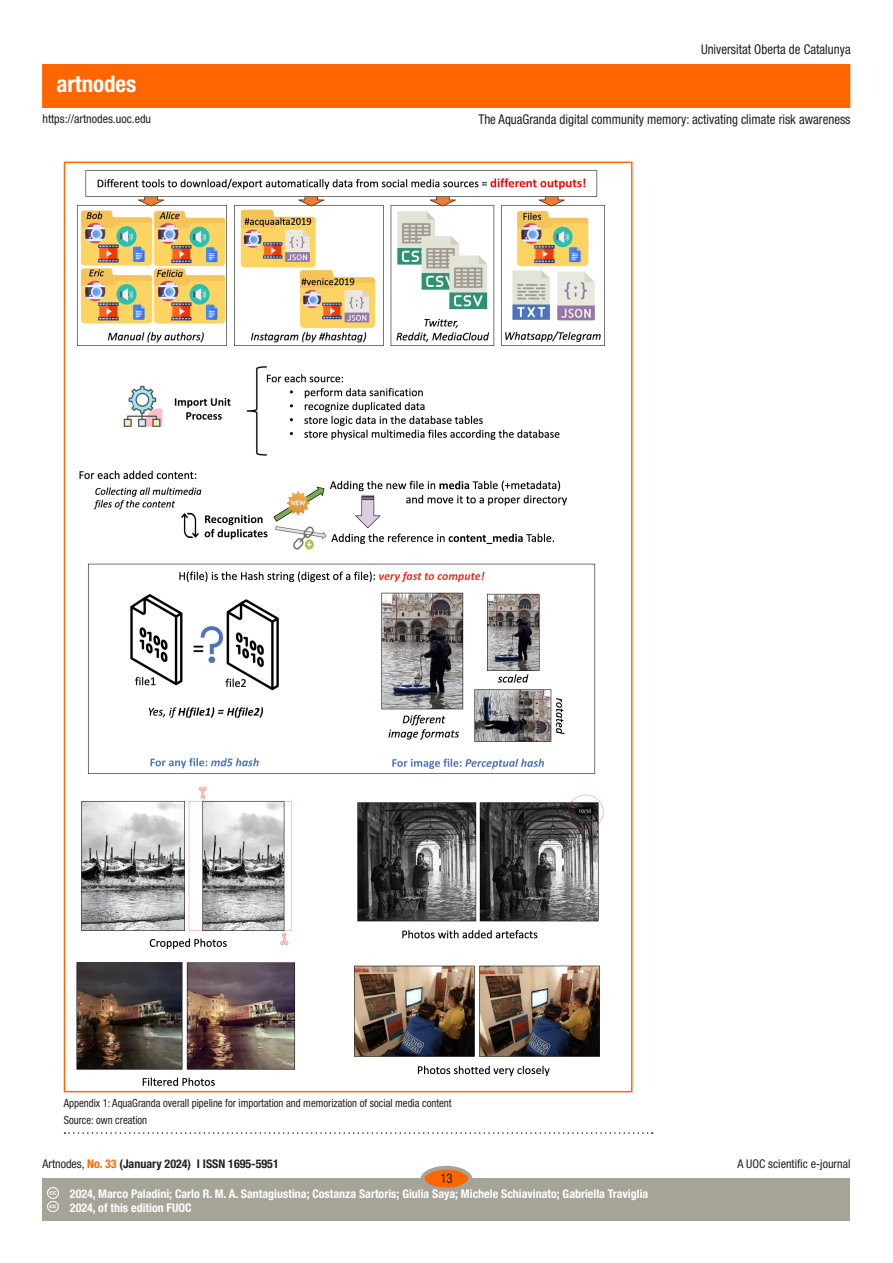
<style>
.page{position:relative;width:893px;height:1263px;background:#fff}
.page>*{position:absolute;margin:0;border:0;box-sizing:border-box;transform-origin:0 0}
.t1{font:700 condensed 22.95px "Helvetica Neue LT Std";color:#fff}
.t2{font:condensed 13.5px "Helvetica Neue LT Std";color:#231f20;scale:.95 1}
.t3{font:700 condensed 12px/13.5px "Helvetica Neue LT Std";color:#fff}
.t4{font:condensed 12px "Helvetica Neue LT Std";color:#231f20}
.t5{font:700 condensed 12px "Helvetica Neue LT Std";color:#231f20}
.titulo_figura{font:condensed 11.25px/16.5px "Helvetica Neue LT Std";color:#231f20;scale:.95 1}
.s1{font-weight:400}
.s2{color:#f60}
</style>
<div class="page">
<div style="left:43px;top:65px;width:807px;height:42px;background:#f60"></div>
<div style="left:43px;top:1178px;width:807px;height:42px;background:#a6a397"></div>
<div style="left:422px;top:1168px;width:48px;height:21px;background:#f60;border-radius:50%"></div>
<div style="left:421px;top:1166px;width:51px;height:25px;border:4px solid #a6a397;border-radius:50%"></div>
<svg style="left:47px;top:1187px;width:11px;height:25px"></svg>
<img style="left:77px;top:170px;width:528px;height:286px">
<img style="left:79px;top:470px;width:517px;height:304px">
<img style="left:76px;top:786px;width:528px;height:300px">
<svg style="left:65px;top:1132px;width:588px;height:2px"></svg>
<h1 class="t1" style="left:56px;top:69px;width:81px">artnodes</h1>
<p class="t2" style="left:701px;top:42px;width:159px">Universitat Oberta de Catalunya</p>
<p class="t4" style="left:43px;top:112px;width:110px">https://artnodes.uoc.edu</p>
<p class="t2" style="left:478px;top:112px;width:393px">The AquaGranda digital community memory: activating climate risk awareness</p>
<p class="titulo_figura" style="left:64px;top:1095px;width:410px">Appendix 1: AquaGranda overall pipeline for importation and memorization of social media content<br>Source: own creation</p>
<p class="t5" style="left:43px;top:1157px;width:238px"><span class="s1">Artnodes,</span> <span class="s2">No. 33</span> (January 2024) I ISSN 1695-5951</p>
<p class="t4" style="left:737px;top:1157px;width:115px">A UOC scientific e-journal</p>
<p class="t3" style="left:70px;top:1187px;width:580px">2024, Marco Paladini; Carlo R. M. A. Santagiustina; Costanza Sartoris; Giulia Saya; Michele Schiavinato; Gabriella Traviglia<br>2024, of this edition FUOC</p>
<p class="t2" style="left:440px;top:1171px;width:14px">13</p>
</div>
